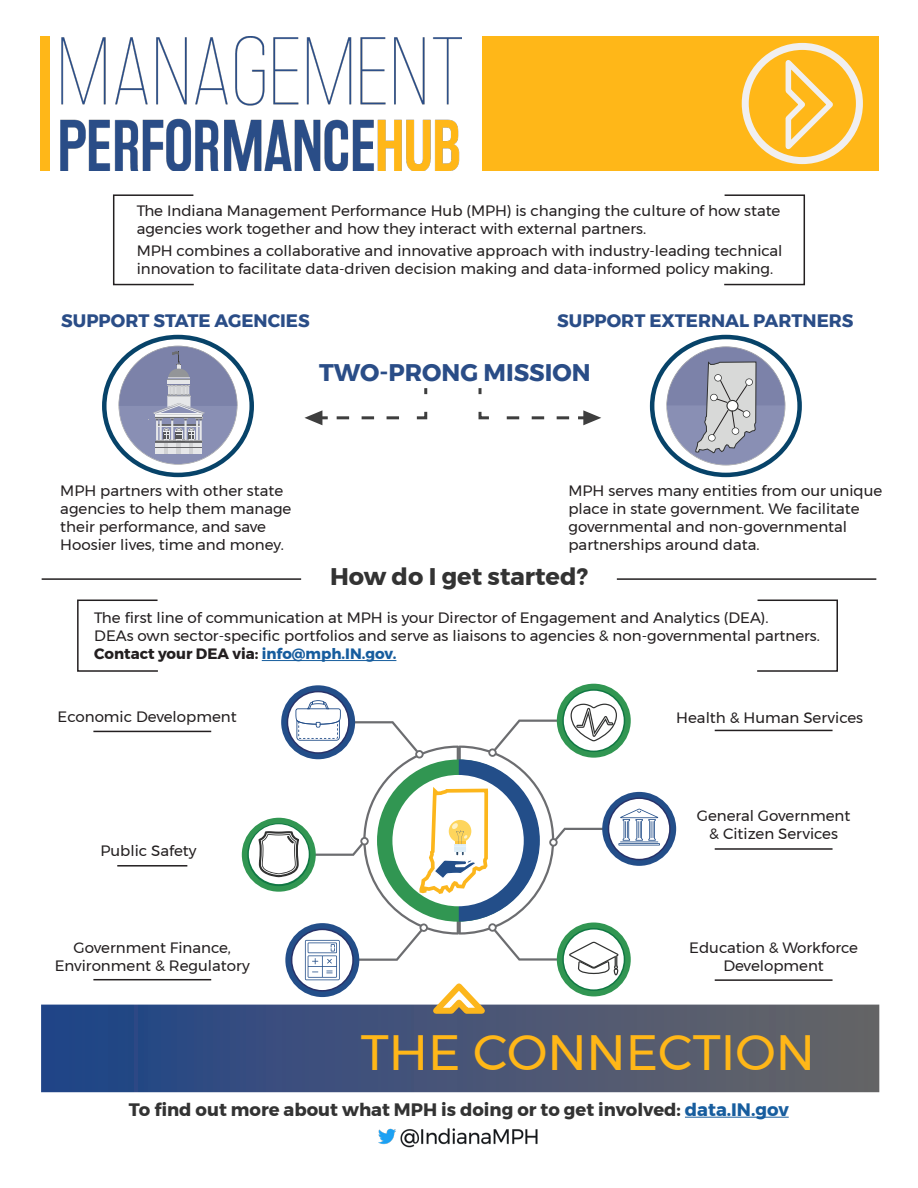
<style>
.page{position:relative;width:918px;height:1188px;background:#fff}
.page>*{position:absolute;margin:0;border:0;box-sizing:border-box;transform-origin:0 0}
.t1{font:49.5px "Montserrat";color:#ffb718}
.t2{font:700 24px "Montserrat";color:#333}
.t3{font:700 24px "Montserrat";color:#2a4d87}
.t4{font:700 18px "Montserrat";color:#333}
.t5{font:700 18px "Montserrat";color:#2a4d87}
.t6{font:15px/18px "Montserrat";color:#231f20}
.t7{font:700 15px "Montserrat";color:#231f20}
.s1{color:#175d9e}
</style>
<div class="page">
<svg style="left:41px;top:1005px;width:838px;height:87px;background:#455477"></svg>
<hr style="left:685px;top:1117px;width:104px;height:1px;background:#175d9e">
<div style="left:40px;top:37px;width:10px;height:134px;background:#ffb718"></div>
<img style="left:60px;top:37px;width:401px;height:134px">
<div style="left:482px;top:37px;width:396px;height:134px;background:#ffb718"></div>
<div style="left:742px;top:43px;width:121px;height:121px;border:7px solid #f1efef;border-radius:50%"></div>
<svg style="left:783px;top:49px;width:55px;height:111px"></svg>
<div style="left:77px;top:600px;width:82px;height:72px;border:2px solid #231f20"></div>
<div style="left:756px;top:600px;width:82px;height:72px;border:2px solid #231f20"></div>
<hr style="left:262px;top:660px;width:134px;height:1px;background:#175d9e">
<hr style="left:42px;top:578px;width:259px;height:2px;background:#231f20">
<hr style="left:617px;top:578px;width:259px;height:2px;background:#231f20">
<hr style="left:117px;top:865px;width:70px;height:2px;background:#231f20">
<hr style="left:93px;top:731px;width:118px;height:1px;background:#231f20">
<hr style="left:93px;top:979px;width:118px;height:1px;background:#231f20">
<hr style="left:715px;top:979px;width:118px;height:2px;background:#231f20">
<hr style="left:715px;top:848px;width:118px;height:2px;background:#231f20">
<hr style="left:715px;top:730px;width:118px;height:1px;background:#231f20">
<div style="left:102px;top:335px;width:152px;height:142px;border:4px solid #074369;border-radius:50%"></div>
<svg style="left:119px;top:346px;width:118px;height:119px"></svg>
<div style="left:650px;top:335px;width:152px;height:142px;border:4px solid #074369;border-radius:50%"></div>
<svg style="left:666px;top:346px;width:119px;height:119px"></svg>
<div style="left:113px;top:194px;width:82px;height:91px;border:2px solid #231f20"></div>
<div style="left:723px;top:194px;width:82px;height:91px;border:2px solid #231f20"></div>
<svg style="left:416px;top:388px;width:12px;height:32px"></svg>
<svg style="left:337px;top:416px;width:62px;height:3px"></svg>
<svg style="left:304px;top:410px;width:24px;height:15px"></svg>
<svg style="left:478px;top:388px;width:11px;height:32px"></svg>
<svg style="left:507px;top:416px;width:62px;height:3px"></svg>
<svg style="left:578px;top:410px;width:23px;height:15px"></svg>
<div style="left:602px;top:792px;width:74px;height:74px;background:#234e89;border-radius:50%"></div>
<svg style="left:608px;top:797px;width:63px;height:63px"></svg>
<div style="left:609px;top:799px;width:60px;height:60px;background:#fff;border-radius:50%"></div>
<div style="left:557px;top:684px;width:74px;height:74px;background:#319652;border-radius:50%"></div>
<svg style="left:562px;top:689px;width:63px;height:63px"></svg>
<div style="left:564px;top:691px;width:60px;height:60px;background:#fff;border-radius:50%"></div>
<div style="left:242px;top:818px;width:74px;height:74px;background:#319652;border-radius:50%"></div>
<svg style="left:247px;top:823px;width:63px;height:63px"></svg>
<div style="left:249px;top:824px;width:60px;height:60px;background:#fff;border-radius:50%"></div>
<svg style="left:281px;top:685px;width:74px;height:74px"></svg>
<div style="left:288px;top:692px;width:60px;height:60px;background:#fff;border-radius:50%"></div>
<svg style="left:259px;top:700px;width:401px;height:317px"></svg>
<img style="left:379px;top:1128px;width:159px;height:20px">
<p class="t6" style="left:137px;top:201px;width:645px">The Indiana Management Performance Hub (MPH) is changing the culture of how state</p>
<p class="t6" style="left:137px;top:219px;width:511px">agencies work together and how they interact with external partners.</p>
<p class="t6" style="left:137px;top:242px;width:647px">MPH combines a collaborative and innovative approach with industry-leading technical</p>
<p class="t6" style="left:137px;top:260px;width:638px">innovation to facilitate data-driven decision making and data-informed policy making.</p>
<p class="t5" style="left:61px;top:306px;width:250px">SUPPORT STATE AGENCIES</p>
<p class="t5" style="left:557px;top:306px;width:298px">SUPPORT EXTERNAL PARTNERS</p>
<p class="t3" style="left:319px;top:353px;width:273px">TWO-PRONG MISSION</p>
<p class="t6" style="left:60px;top:481px;width:233px">MPH partners with other state agencies to help them manage their performance, and save<br>Hoosier lives, time and money.</p>
<p class="t6" style="left:568px;top:481px;width:315px">MPH serves many entities from our unique place in state government. We facilitate</p>
<p class="t6" style="left:568px;top:517px;width:280px">governmental and non-governmental</p>
<p class="t6" style="left:568px;top:535px;width:193px">partnerships around data.</p>
<p class="t2" style="left:330px;top:557px;width:259px">How do I get started?</p>
<p class="t6" style="left:94px;top:609px;width:676px">The first line of communication at MPH is your Director of Engagement and Analytics (DEA).</p>
<p class="t6" style="left:94px;top:627px;width:727px">DEAs own sector-specific portfolios and serve as liaisons to agencies &amp; non-governmental partners.</p>
<p class="t7" style="left:94px;top:642px;width:304px">Contact your DEA via: <span class="s1">info@mph.IN.gov.</span></p>
<p class="t6" style="left:58px;top:707px;width:181px">Economic Development</p>
<p class="t6" style="left:101px;top:842px;width:98px">Public Safety</p>
<p class="t6" style="left:74px;top:939px;width:159px">Government Finance,</p>
<p class="t6" style="left:55px;top:957px;width:197px">Environment &amp; Regulatory</p>
<p class="t6" style="left:676px;top:708px;width:188px">Health &amp; Human Services</p>
<p class="t6" style="left:697px;top:807px;width:155px;text-align:center">General Government &amp; Citizen Services</p>
<p class="t6" style="left:689px;top:938px;width:170px;text-align:center">Education &amp; Workforce<br>Development</p>
<p class="t1" style="left:361px;top:1015px;width:456px">THE CONNECTION</p>
<p class="t4" style="left:129px;top:1095px;width:661px">To find out more about what MPH is doing or to get involved: <span class="s1">data.IN.gov</span></p>
</div>
